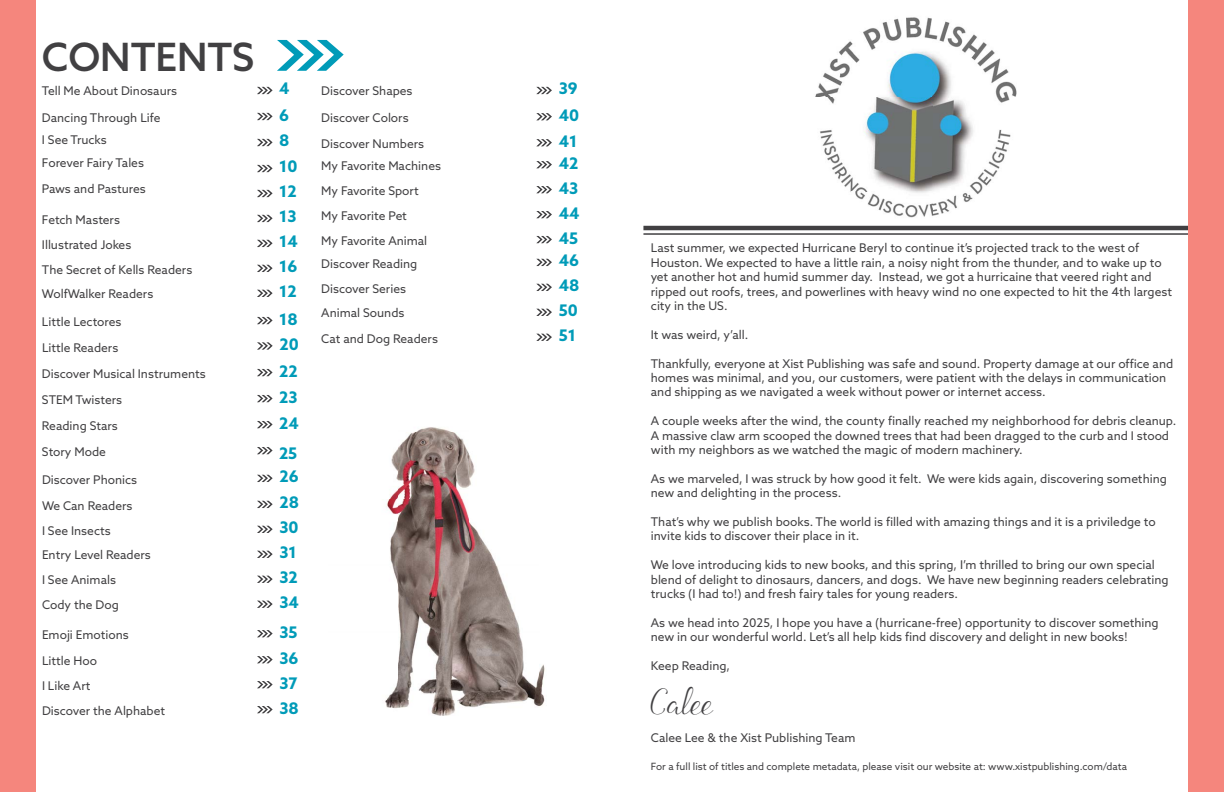
<style>
.page{position:relative;width:1224px;height:792px;background:#fff}
.page>*{position:absolute;margin:0;border:0;box-sizing:border-box;transform-origin:0 0}
.t1{font:500 39px "Azo Sans";color:#414042}
.t2{font:24px "Angelline";color:#414042}
.t3{font:700 16px/25.4px "Azo Sans";color:#009bb8}
.t4{font:12px/14.4px "Azo Sans";color:#414042}
.t5{font:10px "Azo Sans";color:#414042}
</style>
<div class="page">
<img style="left:815px;top:17px;width:202px;height:201px">
<hr style="left:643px;top:226px;width:550px;height:4px;background:#414042">
<hr style="left:643px;top:233px;width:550px;height:2px;background:#414042">
<svg style="left:277px;top:40px;width:67px;height:31px"></svg>
<svg style="left:257px;top:87px;width:16px;height:7px"></svg>
<svg style="left:257px;top:113px;width:16px;height:7px"></svg>
<svg style="left:257px;top:139px;width:16px;height:7px"></svg>
<svg style="left:257px;top:165px;width:16px;height:7px"></svg>
<svg style="left:257px;top:190px;width:16px;height:7px"></svg>
<svg style="left:257px;top:215px;width:16px;height:7px"></svg>
<svg style="left:257px;top:240px;width:16px;height:7px"></svg>
<svg style="left:257px;top:265px;width:16px;height:7px"></svg>
<svg style="left:257px;top:290px;width:16px;height:7px"></svg>
<svg style="left:257px;top:317px;width:16px;height:7px"></svg>
<svg style="left:257px;top:369px;width:16px;height:7px"></svg>
<svg style="left:257px;top:395px;width:16px;height:7px"></svg>
<svg style="left:257px;top:421px;width:16px;height:7px"></svg>
<svg style="left:257px;top:447px;width:16px;height:7px"></svg>
<svg style="left:536px;top:113px;width:16px;height:7px"></svg>
<svg style="left:536px;top:139px;width:16px;height:7px"></svg>
<svg style="left:536px;top:161px;width:16px;height:7px"></svg>
<svg style="left:536px;top:186px;width:16px;height:7px"></svg>
<svg style="left:536px;top:211px;width:16px;height:7px"></svg>
<svg style="left:536px;top:236px;width:16px;height:7px"></svg>
<svg style="left:257px;top:475px;width:16px;height:7px"></svg>
<svg style="left:257px;top:501px;width:16px;height:7px"></svg>
<svg style="left:257px;top:526px;width:16px;height:7px"></svg>
<svg style="left:257px;top:551px;width:16px;height:7px"></svg>
<svg style="left:257px;top:576px;width:16px;height:7px"></svg>
<svg style="left:257px;top:601px;width:16px;height:7px"></svg>
<svg style="left:257px;top:630px;width:16px;height:7px"></svg>
<svg style="left:257px;top:656px;width:16px;height:7px"></svg>
<svg style="left:257px;top:681px;width:16px;height:7px"></svg>
<svg style="left:257px;top:706px;width:16px;height:7px"></svg>
<svg style="left:536px;top:87px;width:16px;height:7px"></svg>
<svg style="left:536px;top:259px;width:16px;height:7px"></svg>
<svg style="left:536px;top:284px;width:16px;height:7px"></svg>
<svg style="left:536px;top:309px;width:16px;height:7px"></svg>
<svg style="left:536px;top:334px;width:16px;height:7px"></svg>
<img style="left:385px;top:427px;width:160px;height:289px">
<svg style="left:257px;top:342px;width:16px;height:8px"></svg>
<div style="left:1188px;top:0;width:36px;height:792px;background:#f5867d"></div>
<div style="left:0;top:0;width:36px;height:792px;background:#f5867d"></div>
<h1 class="t1" style="left:42px;top:31px;width:214px">CONTENTS</h1>
<p class="t4" style="left:42px;top:84px;width:137px">Tell Me About Dinosaurs</p>
<p class="t4" style="left:42px;top:110px;width:120px">Dancing Through Life</p>
<p class="t4" style="left:42px;top:150px;width:105px;line-height:25.6px">Forever Fairy Tales<br>Paws and Pastures</p>
<p class="t4" style="left:42px;top:132px;width:66px">I See Trucks</p>
<p class="t4" style="left:42px;top:207px;width:152px;line-height:25px">Fetch Masters<br>Illustrated Jokes<br>The Secret of Kells Readers<br>WolfWalker Readers</p>
<p class="t4" style="left:42px;top:314px;width:81px">Little Lectores</p>
<h3 class="t3" style="left:279px;top:76px;width:20px">4<br>6<br>8<br>10<br>12<br>13<br>14<br>16<br>12</h3>
<h3 class="t3" style="left:279px;top:306px;width:20px">18</h3>
<p class="t4" style="left:42px;top:340px;width:78px">Little Readers</p>
<h3 class="t3" style="left:279px;top:331px;width:21px">20</h3>
<p class="t4" style="left:42px;top:361px;width:165px;line-height:26px">Discover Musical Instruments<br>STEM Twisters</p>
<p class="t4" style="left:42px;top:413px;width:77px;line-height:26px">Reading Stars<br>Story Mode</p>
<h3 class="t3" style="left:279px;top:358px;width:20px;line-height:26px">22<br>23</h3>
<h3 class="t3" style="left:279px;top:407px;width:22px;line-height:30.8px">24<br>25</h3>
<p class="t4" style="left:42px;top:467px;width:110px;line-height:25.1px">Discover Phonics<br>We Can Readers<br>I See Insects<br>Entry Level Readers<br>I See Animals<br>Cody the Dog</p>
<h3 class="t3" style="left:279px;top:464px;width:21px">26<br>28<br>30<br>31<br>32<br>34</h3>
<p class="t4" style="left:42px;top:622px;width:125px;line-height:25.2px">Emoji Emotions<br>Little Hoo<br>I Like Art<br>Discover the Alphabet</p>
<h3 class="t3" style="left:279px;top:619px;width:21px;text-align:justify">35<br>36<br>37<br>38</h3>
<p class="t4" style="left:321px;top:84px;width:93px">Discover Shapes</p>
<p class="t4" style="left:321px;top:105px;width:104px;line-height:25.6px">Discover Colors<br>Discover Numbers</p>
<p class="t4" style="left:321px;top:153px;width:121px;line-height:25px">My Favorite Machines<br>My Favorite Sport<br>My Favorite Pet<br>My Favorite Animal</p>
<h3 class="t3" style="left:559px;top:76px;width:20px">39</h3>
<h3 class="t3" style="left:559px;top:102px;width:22px;line-height:26px">40<br>41</h3>
<h3 class="t3" style="left:559px;top:150px;width:22px;line-height:25px;text-align:justify">42<br>43<br>44<br>45</h3>
<p class="t4" style="left:321px;top:251px;width:118px;line-height:25px">Discover Reading<br>Discover Series<br>Animal Sounds<br>Cat and Dog Readers</p>
<h3 class="t3" style="left:559px;top:248px;width:22px;line-height:25px;text-align:justify">46<br>48<br>50<br>51</h3>
<p class="t4" style="left:651px;top:241px;width:523px">Last summer, we expected Hurricane Beryl to continue it’s projected track to the west of Houston. We expected to have a little rain, a noisy night from the thunder, and to wake up to yet another hot and humid summer day. Instead, we got a hurricaine that veered right and ripped out roofs, trees, and powerlines with heavy wind no one expected to hit the 4th largest city in the US.</p>
<p class="t4" style="left:651px;top:327px;width:99px">It was weird, y’all.</p>
<p class="t4" style="left:651px;top:356px;width:524px">Thankfully, everyone at Xist Publishing was safe and sound. Property damage at our office and homes was minimal, and you, our customers, were patient with the delays in communication and shipping as we navigated a week without power or internet access.</p>
<p class="t4" style="left:651px;top:414px;width:527px">A couple weeks after the wind, the county finally reached my neighborhood for debris cleanup.<br>A massive claw arm scooped the downed trees that had been dragged to the curb and I stood with my neighbors as we watched the magic of modern machinery.</p>
<p class="t4" style="left:651px;top:471px;width:518px">As we marveled, I was struck by how good it felt. We were kids again, discovering something new and delighting in the process.</p>
<p class="t4" style="left:651px;top:514px;width:506px">That’s why we publish books. The world is filled with amazing things and it is a priviledge to invite kids to discover their place in it.</p>
<p class="t4" style="left:651px;top:558px;width:519px">We love introducing kids to new books, and this spring, I’m thrilled to bring our own special blend of delight to dinosaurs, dancers, and dogs. We have new beginning readers celebrating trucks (I had to!) and fresh fairy tales for young readers.</p>
<p class="t4" style="left:651px;top:615px;width:509px">As we head into 2025, I hope you have a (hurricane-free) opportunity to discover something new in our wonderful world. Let’s all help kids find discovery and delight in new books!</p>
<p class="t4" style="left:651px;top:658px;width:81px">Keep Reading,</p>
<h2 class="t2" style="left:651px;top:691px;width:64px">Calee</h2>
<p class="t4" style="left:651px;top:730px;width:206px">Calee Lee &amp; the Xist Publishing Team</p>
<p class="t5" style="left:651px;top:760px;width:478px">For a full list of titles and complete metadata, please visit our website at: www.xistpublishing.com/data</p>
</div>
